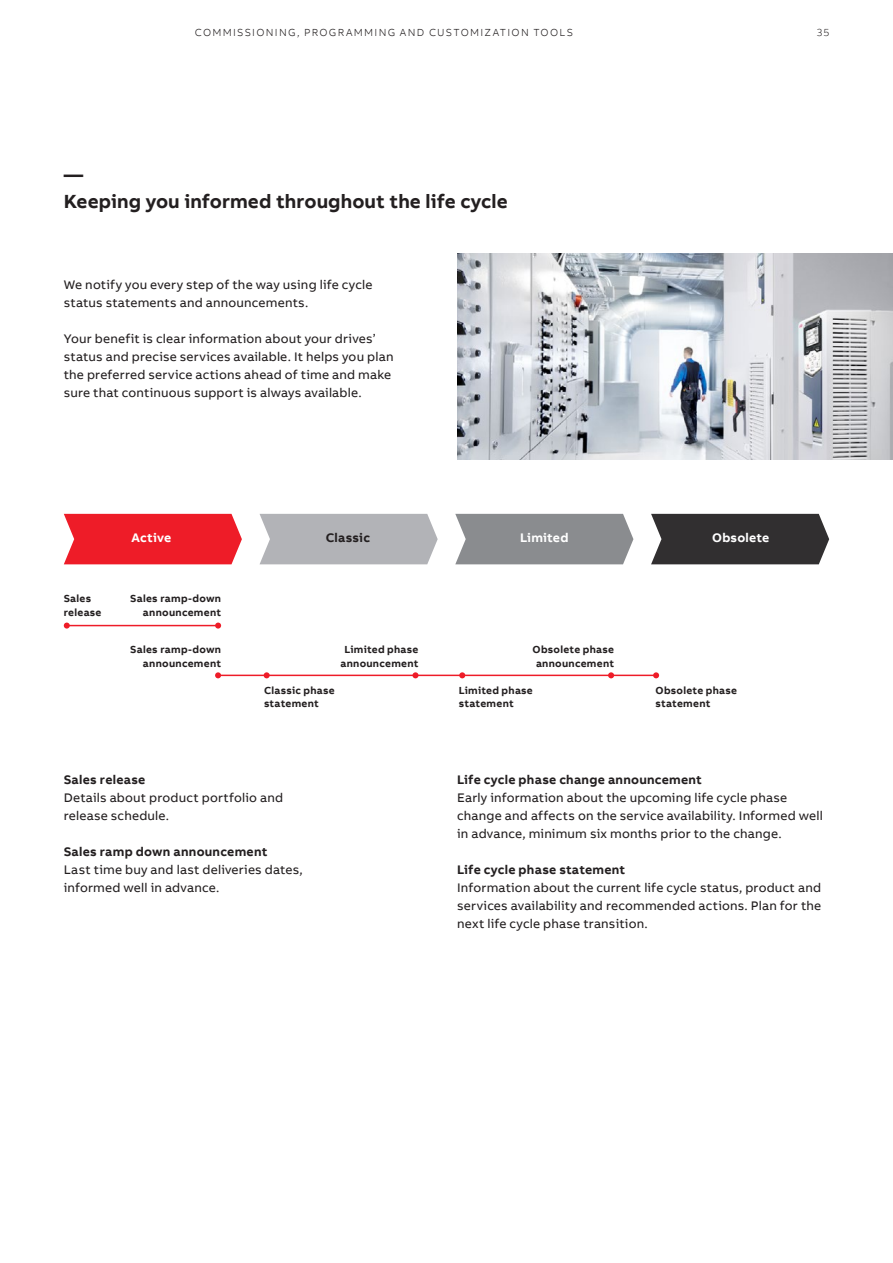
<style>
.page{position:relative;width:893px;height:1263px;background:#fff}
.page>*{position:absolute;margin:0;border:0;box-sizing:border-box;transform-origin:0 0}
.t1{font:700 19.5px/27px "AB Bvoice";letter-spacing:.005em;color:#231f20}
.t2{font:12.75px/18px "AB Bvoice";letter-spacing:.015em;color:#231f20}
.t3{font:700 12.75px "AB Bvoice";letter-spacing:.02em;color:#231f20}
.t4{font:700 12.75px "AB Bvoice";letter-spacing:.015em;color:#fff}
.t5{font:700 10.5px/13.5px "AB Bvoice";letter-spacing:.025em;color:#231f20}
.t6{font:300 10.5px "AB Bvoice";letter-spacing:.12em;color:#231f20}
</style>
<div class="page">
<img style="left:457px;top:253px;width:436px;height:207px">
<div style="left:64px;top:514px;width:178px;height:50px;background:#ee1c28"></div>
<div style="left:260px;top:514px;width:178px;height:50px;background:#b2b3b7"></div>
<div style="left:455px;top:514px;width:178px;height:50px;background:#8a8c8f"></div>
<div style="left:651px;top:514px;width:178px;height:50px;background:#312f30"></div>
<hr style="left:67px;top:625px;width:151px;height:1px;background:#ee1c28">
<svg style="left:64px;top:622px;width:6px;height:6px"></svg>
<svg style="left:215px;top:622px;width:6px;height:6px"></svg>
<hr style="left:218px;top:675px;width:438px;height:1px;background:#ee1c28">
<svg style="left:215px;top:672px;width:6px;height:6px"></svg>
<svg style="left:653px;top:672px;width:6px;height:6px"></svg>
<svg style="left:608px;top:672px;width:6px;height:6px"></svg>
<svg style="left:459px;top:672px;width:6px;height:6px"></svg>
<svg style="left:412px;top:672px;width:6px;height:6px"></svg>
<svg style="left:264px;top:672px;width:6px;height:6px"></svg>
<p class="t6" style="left:195px;top:26px;width:380px">COMMISSIONING, PROGRAMMING AND CUSTOMIZATION TOOLS</p>
<p class="t6" style="left:817px;top:26px;width:14px">35</p>
<h1 class="t1" style="left:64px;top:161px;width:445px">—<br>Keeping you informed throughout the life cycle</h1>
<p class="t2" style="left:64px;top:276px;width:310px">We notify you every step of the way using life cycle status statements and announcements.</p>
<p class="t2" style="left:64px;top:330px;width:331px">Your benefit is clear information about your drives’ status and precise services available. It helps you plan the preferred service actions ahead of time and make sure that continuous support is always available.</p>
<p class="t4" style="left:132px;top:530px;width:41px">Active</p>
<p class="t3" style="left:326px;top:530px;width:46px">Classic</p>
<p class="t4" style="left:520px;top:530px;width:50px">Limited</p>
<p class="t4" style="left:712px;top:530px;width:59px">Obsolete</p>
<p class="t5" style="left:64px;top:592px;width:39px">Sales release</p>
<p class="t5" style="left:130px;top:592px;width:92px;text-align:right">Sales ramp-down announcement</p>
<p class="t5" style="left:130px;top:643px;width:92px;text-align:right">Sales ramp-down announcement</p>
<p class="t5" style="left:340px;top:643px;width:80px;text-align:center">Limited phase announcement</p>
<p class="t5" style="left:533px;top:643px;width:83px;text-align:center">Obsolete phase announcement</p>
<p class="t5" style="left:264px;top:683px;width:72px">Classic phase statement</p>
<p class="t5" style="left:459px;top:683px;width:75px">Limited phase statement</p>
<p class="t5" style="left:656px;top:683px;width:83px">Obsolete phase statement</p>
<p class="t3" style="left:64px;top:771px;width:83px">Sales release</p>
<p class="t2" style="left:64px;top:789px;width:221px">Details about product portfolio and release schedule.</p>
<p class="t3" style="left:64px;top:843px;width:205px">Sales ramp down announcement</p>
<p class="t2" style="left:64px;top:861px;width:240px">Last time buy and last deliveries dates, informed well in advance.</p>
<p class="t3" style="left:457px;top:771px;width:246px">Life cycle phase change announcement</p>
<p class="t2" style="left:457px;top:789px;width:367px">Early information about the upcoming life cycle phase change and affects on the service availability. Informed well in advance, minimum six months prior to the change.</p>
<p class="t3" style="left:457px;top:861px;width:170px">Life cycle phase statement</p>
<p class="t2" style="left:457px;top:879px;width:366px;text-align:justify">Information about the current life cycle status, product and services availability and recommended actions. Plan for the next life cycle phase transition.</p>
</div>
